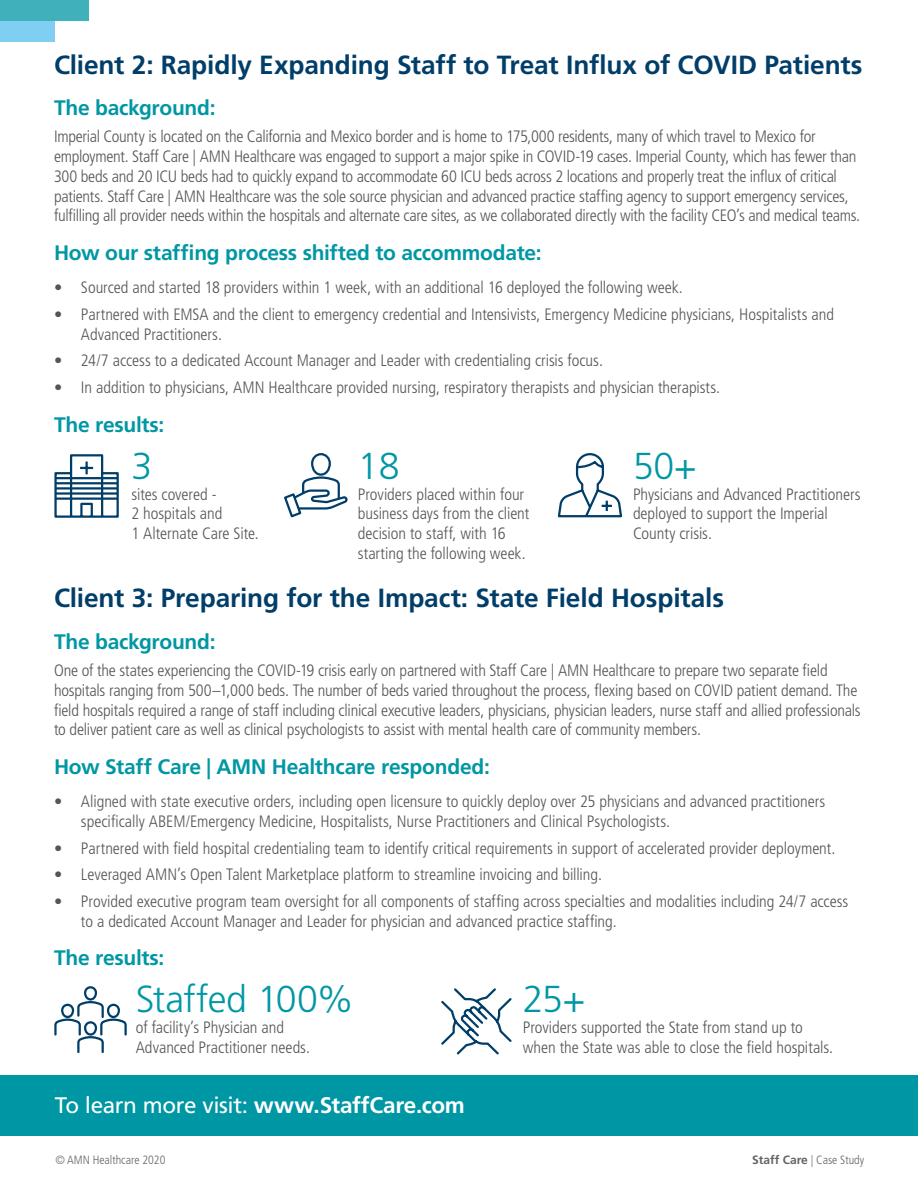
<style>
.page{position:relative;width:918px;height:1188px;background:#fff}
.page>*{position:absolute;margin:0;border:0;box-sizing:border-box;transform-origin:0 0}
.t1{font:300 37.5px "Frutiger LT Pro";letter-spacing:-.01em;color:#0097a4}
.t2{font:700 26.25px "Frutiger LT Pro";letter-spacing:-.005em;color:#003e69}
.t3{font:22.5px "Frutiger LT Pro";letter-spacing:-.02em;color:#fff}
.t4{font:700 21px "Frutiger LT Pro";letter-spacing:-.015em;color:#0097a4}
.t5{font:300 condensed 16.5px/19.8px "Frutiger LT Pro";letter-spacing:-.005em;color:#545557}
.t6{font:300 condensed 12px "Frutiger";color:#636366}
.s1{font-weight:700}
.s2{font-weight:700;font-stretch:normal}
</style>
<div class="page">
<div style="left:0;top:1075px;width:918px;height:61px;background:#0097a4"></div>
<div style="left:0;top:21px;width:55px;height:21px;background:#7ecff1"></div>
<div style="left:0;top:0;width:89px;height:21px;background:#40b1ba"></div>
<svg style="left:557px;top:453px;width:65px;height:65px"></svg>
<svg style="left:54px;top:454px;width:65px;height:64px"></svg>
<div style="left:311px;top:453px;width:20px;height:23px;border:2px solid #003e69;border-radius:9px"></div>
<svg style="left:284px;top:475px;width:64px;height:43px"></svg>
<svg style="left:54px;top:986px;width:73px;height:68px"></svg>
<svg style="left:441px;top:988px;width:71px;height:67px"></svg>
<h2 class="t2" style="left:54px;top:49px;width:810px">Client 2: Rapidly Expanding Staff to Treat Influx of COVID Patients</h2>
<p class="t4" style="left:54px;top:95px;width:163px">The background:</p>
<p class="t5" style="left:54px;top:127px;width:808px">Imperial County is located on the California and Mexico border and is home to 175,000 residents, many of which travel to Mexico for employment. Staff Care | AMN Healthcare was engaged to support a major spike in COVID-19 cases. Imperial County, which has fewer than 300 beds and 20 ICU beds had to quickly expand to accommodate 60 ICU beds across 2 locations and properly treat the influx of critical patients. Staff Care | AMN Healthcare was the sole source physician and advanced practice staffing agency to support emergency services, fulfilling all provider needs within the hospitals and alternate care sites, as we collaborated directly with the facility CEO’s and medical teams.</p>
<p class="t4" style="left:54px;top:240px;width:489px">How our staffing process shifted to accommodate:</p>
<p class="t5" style="left:54px;top:278px;width:630px">• Sourced and started 18 providers within 1 week, with an additional 16 deployed the following week.</p>
<p class="t5" style="left:81px;top:305px;width:754px;text-indent:-27px">• Partnered with EMSA and the client to emergency credential and Intensivists, Emergency Medicine physicians, Hospitalists and<br>Advanced Practitioners.</p>
<p class="t5" style="left:54px;top:351px;width:550px">• 24/7 access to a dedicated Account Manager and Leader with credentialing crisis focus.</p>
<p class="t5" style="left:54px;top:377px;width:668px">• In addition to physicians, AMN Healthcare provided nursing, respiratory therapists and physician therapists.</p>
<p class="t4" style="left:54px;top:412px;width:112px">The results:</p>
<h1 class="t1" style="left:131px;top:444px;width:22px">3</h1>
<p class="t5" style="left:131px;top:484px;width:129px">sites covered -<br>2 hospitals and<br>1 Alternate Care Site.</p>
<h1 class="t1" style="left:358px;top:444px;width:43px">18</h1>
<p class="t5" style="left:358px;top:484px;width:173px">Providers placed within four business days from the client decision to staff, with 16 starting the following week.</p>
<h1 class="t1" style="left:633px;top:444px;width:65px">50+</h1>
<p class="t5" style="left:633px;top:484px;width:229px">Physicians and Advanced Practitioners deployed to support the Imperial<br>County crisis.</p>
<h2 class="t2" style="left:54px;top:583px;width:672px">Client 3: Preparing for the Impact: State Field Hospitals</h2>
<p class="t4" style="left:54px;top:629px;width:163px">The background:</p>
<p class="t5" style="left:54px;top:661px;width:808px">One of the states experiencing the COVID-19 crisis early on partnered with Staff Care | AMN Healthcare to prepare two separate field hospitals ranging from 500–1,000 beds. The number of beds varied throughout the process, flexing based on COVID patient demand. The field hospitals required a range of staff including clinical executive leaders, physicians, physician leaders, nurse staff and allied professionals to deliver patient care as well as clinical psychologists to assist with mental health care of community members.</p>
<p class="t4" style="left:54px;top:754px;width:437px">How Staff Care | AMN Healthcare responded:</p>
<p class="t5" style="left:81px;top:792px;width:746px;text-indent:-27px">• Aligned with state executive orders, including open licensure to quickly deploy over 25 physicians and advanced practitioners specifically ABEM/Emergency Medicine, Hospitalists, Nurse Practitioners and Clinical Psychologists.</p>
<p class="t5" style="left:54px;top:838px;width:783px">• Partnered with field hospital credentialing team to identify critical requirements in support of accelerated provider deployment.</p>
<p class="t5" style="left:54px;top:865px;width:550px">• Leveraged AMN’s Open Talent Marketplace platform to streamline invoicing and billing.</p>
<p class="t5" style="left:81px;top:891px;width:769px;text-indent:-27px">• Provided executive program team oversight for all components of staffing across specialties and modalities including 24/7 access to a dedicated Account Manager and Leader for physician and advanced practice staffing.</p>
<p class="t4" style="left:54px;top:946px;width:112px">The results:</p>
<h1 class="t1" style="left:136px;top:978px;width:220px">Staffed 100%</h1>
<p class="t5" style="left:136px;top:1018px;width:176px">of facility’s Physician and<br>Advanced Practitioner needs.</p>
<h3 class="t3" style="left:55px;top:1092px;width:412px">To learn more visit: <span class="s1">www.StaffCare.com</span></h3>
<h1 class="t1" style="left:523px;top:978px;width:64px">25+</h1>
<p class="t5" style="left:523px;top:1018px;width:312px">Providers supported the State from stand up to when the State was able to close the field hospitals.</p>
<p class="t6" style="left:55px;top:1153px;width:111px">© AMN Healthcare 2020</p>
<p class="t6" style="left:752px;top:1153px;width:114px"><span class="s2">Staff Care</span> | Case Study</p>
</div>
